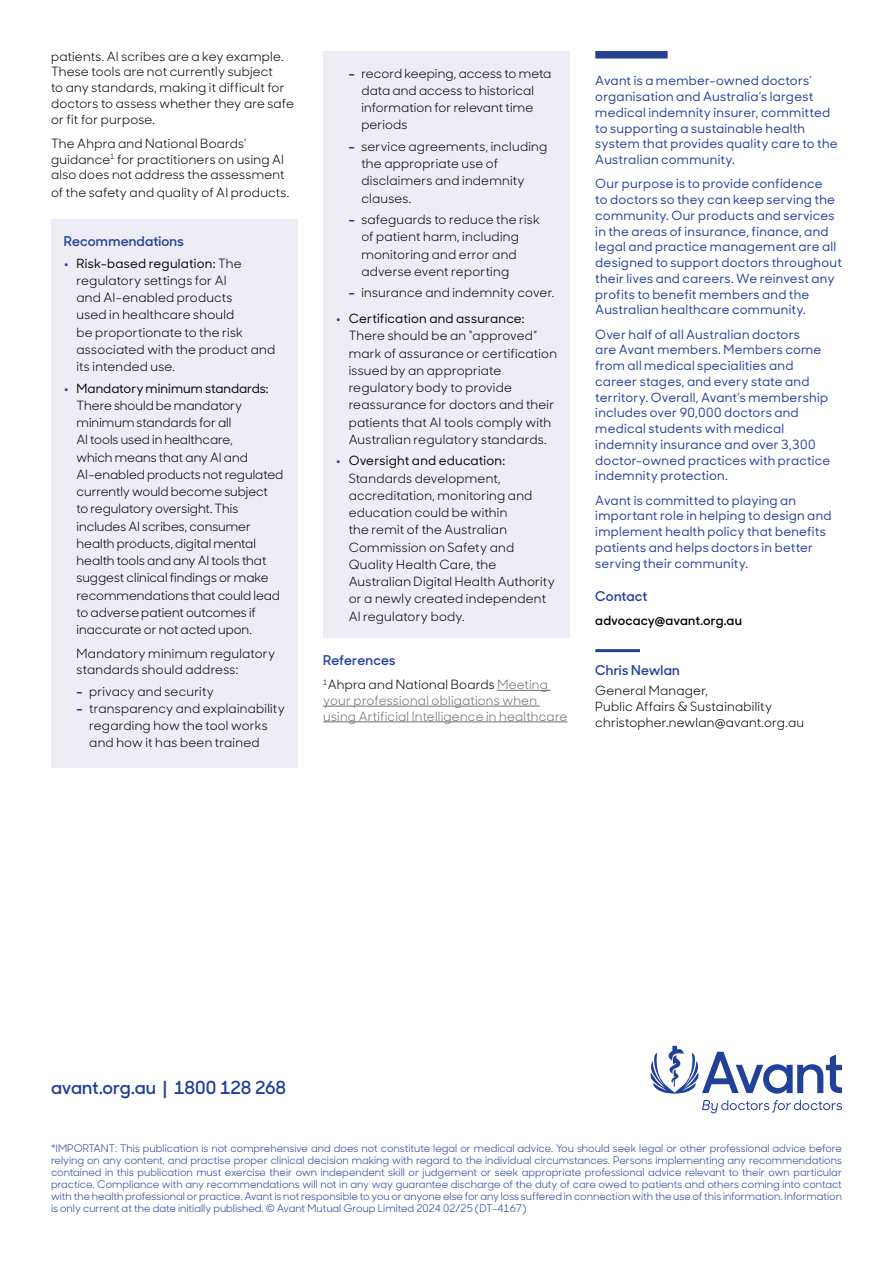
<style>
.page{position:relative;width:893px;height:1263px;background:#fff}
.page>*{position:absolute;margin:0;border:0;box-sizing:border-box;transform-origin:0 0}
.t1{font:600 18px "Sharp Sans Display No 1";letter-spacing:-.01em;color:#21409a}
.t2{font:600 13.5px "Sharp Sans Display No 1";letter-spacing:.015em;color:#21409a}
.t3{font:12.75px/17.2px "Sharp Sans Display No 1";letter-spacing:.015em;color:#000}
.t4{font:500 12.75px/15.8px "Sharp Sans Display No 1";letter-spacing:.02em;color:#21409a}
.t5{font:12.75px/15.8px "Sharp Sans Display No 1";letter-spacing:.02em;color:#6d6e71}
.t6{font:600 12.75px "Sharp Sans Display No 1";letter-spacing:.01em;color:#000}
.t7{font:10.5px/12px "Sharp Sans Display No 1";color:#21409a;text-align:justify}
.s1{font-weight:700;color:#21409a}
.s2{font-weight:500}
.s3{color:#000}
</style>
<div class="page">
<hr style="left:497px;top:690px;width:54px;height:1px;background:#6d6e71">
<hr style="left:323px;top:706px;width:217px;height:1px;background:#6d6e71">
<hr style="left:323px;top:721px;width:244px;height:1px;background:#6d6e71">
<div style="left:595px;top:51px;width:73px;height:8px;background:#25408f"></div>
<hr style="left:595px;top:649px;width:45px;height:3px;background:#25408f">
<div style="left:51px;top:219px;width:247px;height:548px;background:#eeedf5"></div>
<div style="left:323px;top:51px;width:247px;height:587px;background:#eeedf5"></div>
<svg style="left:650px;top:1046px;width:192px;height:48px"></svg>
<svg style="left:702px;top:1100px;width:140px;height:13px"></svg>
<p class="t3" style="left:51px;top:47px;width:244px;line-height:15.8px">patients. AI scribes are a key example.<br>These tools are not currently subject<br>to any standards, making it difficult for doctors to assess whether they are safe or fit for purpose.</p>
<p class="t3" style="left:51px;top:134px;width:235px;line-height:15.8px">The Ahpra and National Boards’ guidance<sup>1</sup> for practitioners on using AI also does not address the assessment</p>
<p class="t3" style="left:51px;top:182px;width:240px">of the safety and quality of AI products.</p>
<p class="t2" style="left:64px;top:231px;width:122px">Recommendations</p>
<p class="t3" style="left:77px;top:253px;width:200px;text-indent:-13px"><span class="s1">•</span> <span class="s2">Risk-based regulation:</span> The regulatory settings for AI<br>and AI‑enabled products<br>used in healthcare should<br>be proportionate to the risk associated with the product and its intended use.</p>
<p class="t3" style="left:77px;top:378px;width:208px;text-indent:-13px"><span class="s1">•</span> <span class="s2">Mandatory minimum standards:<br></span>There should be mandatory minimum standards for all<br>AI tools used in healthcare,<br>which means that any AI and<br>AI‑enabled products not regulated currently would become subject<br>to regulatory oversight. This includes AI scribes, consumer health products, digital mental health tools and any AI tools that suggest clinical findings or make recommendations that could lead to adverse patient outcomes if inaccurate or not acted upon.</p>
<p class="t3" style="left:77px;top:645px;width:200px;line-height:15.8px">Mandatory minimum regulatory standards should address:</p>
<p class="t3" style="left:77px;top:681px;width:139px"><span class="s1">–</span> privacy and security</p>
<p class="t3" style="left:89px;top:699px;width:197px;text-indent:-13px"><span class="s1">–</span> transparency and explainability regarding how the tool works and how it has been trained</p>
<p class="t3" style="left:361px;top:63px;width:191px;text-indent:-13px"><span class="s1">–</span> record keeping, access to meta data and access to historical information for relevant time periods</p>
<p class="t3" style="left:361px;top:137px;width:187px;text-indent:-13px"><span class="s1">–</span> service agreements, including the appropriate use of disclaimers and indemnity clauses.</p>
<p class="t3" style="left:361px;top:210px;width:180px;text-indent:-13px"><span class="s1">–</span> safeguards to reduce the risk of patient harm, including monitoring and error and adverse event reporting</p>
<p class="t3" style="left:349px;top:283px;width:207px"><span class="s1">–</span> insurance and indemnity cover.</p>
<p class="t3" style="left:349px;top:309px;width:210px;text-indent:-13px"><span class="s1">•</span> <span class="s2">Certification and assurance:<br></span>There should be an “approved” mark of assurance or certification issued by an appropriate regulatory body to provide reassurance for doctors and their patients that AI tools comply with<br>Australian regulatory standards.</p>
<p class="t3" style="left:349px;top:451px;width:208px;text-indent:-13px"><span class="s1">•</span> <span class="s2">Oversight and education:<br></span>Standards development, accreditation, monitoring and education could be within<br>the remit of the Australian<br>Commission on Safety and<br>Quality Health Care, the<br>Australian Digital Health Authority or a newly created independent<br>AI regulatory body.</p>
<p class="t2" style="left:323px;top:649px;width:74px">References</p>
<p class="t5" style="left:323px;top:676px;width:246px"><sup>1</sup><span class="s3">Ahpra and National Boards</span> Meeting your professional obligations when using Artificial Intelligence in healthcare</p>
<p class="t4" style="left:595px;top:72px;width:244px">Avant is a member-owned doctors’ organisation and Australia’s largest medical indemnity insurer, committed to supporting a sustainable health system that provides quality care to the Australian community.</p>
<p class="t4" style="left:595px;top:175px;width:248px">Our purpose is to provide confidence<br>to doctors so they can keep serving the community. Our products and services in the areas of insurance, finance, and legal and practice management are all designed to support doctors throughout their lives and careers. We reinvest any profits to benefit members and the Australian healthcare community.</p>
<p class="t4" style="left:595px;top:326px;width:236px">Over half of all Australian doctors<br>are Avant members. Members come from all medical specialities and career stages, and every state and territory. Overall, Avant’s membership includes over 90,000 doctors and medical students with medical indemnity insurance and over 3,300 doctor-owned practices with practice indemnity protection.</p>
<p class="t4" style="left:595px;top:492px;width:238px">Avant is committed to playing an important role in helping to design and implement health policy that benefits patients and helps doctors in better serving their community.</p>
<p class="t2" style="left:595px;top:586px;width:54px">Contact</p>
<p class="t6" style="left:595px;top:611px;width:148px">advocacy@avant.org.au</p>
<p class="t2" style="left:595px;top:660px;width:86px">Chris Newlan</p>
<p class="t3" style="left:595px;top:682px;width:210px;line-height:15.8px">General Manager,<br>Public Affairs &amp; Sustainability christopher.newlan@avant.org.au</p>
<h1 class="t1" style="left:51px;top:1073px;width:237px">avant.org.au | 1800 128 268</h1>
<p class="t7" style="left:51px;top:1141px;width:792px">*IMPORTANT: This publication is not comprehensive and does not constitute legal or medical advice. You should seek legal or other professional advice before relying on any content, and practise proper clinical decision making with regard to the individual circumstances. Persons implementing any recommendations contained in this publication must exercise their own independent skill or judgement or seek appropriate professional advice relevant to their own particular practice. Compliance with any recommendations will not in any way guarantee discharge of the duty of care owed to patients and others coming into contact with the health professional or practice. Avant is not responsible to you or anyone else for any loss suffered in connection with the use of this information. Information is only current at the date initially published. © Avant Mutual Group Limited 2024 02/25 (DT-4167)</p>
</div>
